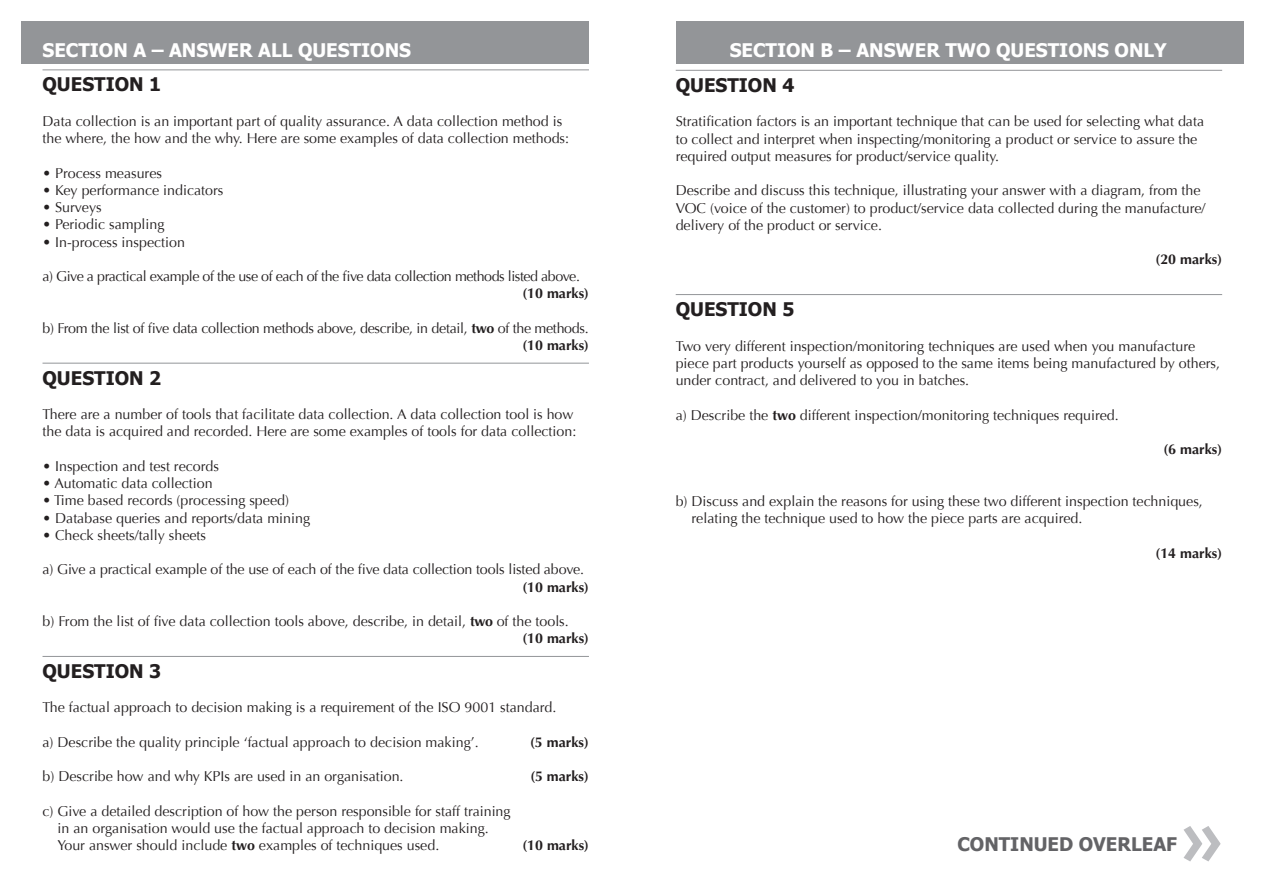
<style>
.page{position:relative;width:1263px;height:893px;background:#fff}
.page>*{position:absolute;margin:0;border:0;box-sizing:border-box;transform-origin:0 0}
.t1{font:700 18.75px "Tahoma";color:#fff}
.t2{font:700 18.75px "Tahoma";color:#231f20}
.t3{font:700 18.75px "Tahoma";color:#636366}
.t4{font:14.25px/17.2px "Optima";color:#231f20}
.t5{font:700 14.25px "Optima";color:#231f20}
.t6{font:14.25px "Optima";letter-spacing:-.02em;color:#231f20}
.t7{font:14.25px "Optima";letter-spacing:-.03em;color:#231f20}
.s1{font-weight:700}
</style>
<div class="page">
<div style="left:21px;top:21px;width:568px;height:43px;background:#939598"></div>
<div style="left:676px;top:21px;width:567px;height:43px;background:#939598"></div>
<hr style="left:43px;top:70px;width:546px;height:1px;background:#939598">
<hr style="left:43px;top:363px;width:546px;height:1px;background:#939598">
<hr style="left:43px;top:656px;width:546px;height:1px;background:#939598">
<hr style="left:676px;top:70px;width:546px;height:1px;background:#939598">
<hr style="left:676px;top:294px;width:546px;height:1px;background:#939598">
<svg style="left:1183px;top:826px;width:37px;height:35px"></svg>
<p class="t1" style="left:43px;top:37px;width:370px">SECTION A – ANSWER ALL QUESTIONS</p>
<p class="t2" style="left:43px;top:71px;width:120px">QUESTION 1</p>
<p class="t4" style="left:43px;top:113px;width:528px">Data collection is an important part of quality assurance. A data collection method is the where, the how and the why. Here are some examples of data collection methods:</p>
<p class="t4" style="left:43px;top:164px;width:121px">• Process measures</p>
<p class="t4" style="left:43px;top:182px;width:182px">• Key performance indicators</p>
<p class="t4" style="left:43px;top:199px;width:61px">• Surveys</p>
<p class="t4" style="left:43px;top:216px;width:124px">• Periodic sampling</p>
<p class="t4" style="left:43px;top:233px;width:144px">• In-process inspection</p>
<p class="t7" style="left:43px;top:268px;width:539px">a) Give a practical example of the use of each of the five data collection methods listed above.</p>
<p class="t5" style="left:522px;top:285px;width:68px">(10 marks)</p>
<p class="t6" style="left:43px;top:320px;width:548px">b) From the list of five data collection methods above, describe, in detail, <span class="s1">two</span> of the methods.</p>
<p class="t5" style="left:522px;top:337px;width:68px">(10 marks)</p>
<p class="t2" style="left:43px;top:365px;width:120px">QUESTION 2</p>
<p class="t4" style="left:43px;top:406px;width:535px">There are a number of tools that facilitate data collection. A data collection tool is how the data is acquired and recorded. Here are some examples of tools for data collection:</p>
<p class="t4" style="left:43px;top:458px;width:178px">• Inspection and test records</p>
<p class="t4" style="left:43px;top:475px;width:172px">• Automatic data collection</p>
<p class="t4" style="left:43px;top:492px;width:248px">• Time based records (processing speed)</p>
<p class="t4" style="left:43px;top:509px;width:269px">• Database queries and reports/data mining</p>
<p class="t4" style="left:43px;top:527px;width:165px">• Check sheets/tally sheets</p>
<p class="t4" style="left:43px;top:561px;width:543px">a) Give a practical example of the use of each of the five data collection tools listed above.</p>
<p class="t5" style="left:522px;top:578px;width:68px">(10 marks)</p>
<p class="t4" style="left:43px;top:613px;width:528px">b) From the list of five data collection tools above, describe, in detail, <span class="s1">two</span> of the tools.</p>
<p class="t5" style="left:522px;top:630px;width:68px">(10 marks)</p>
<p class="t2" style="left:43px;top:658px;width:120px">QUESTION 3</p>
<p class="t4" style="left:43px;top:699px;width:515px">The factual approach to decision making is a requirement of the ISO 9001 standard.</p>
<p class="t4" style="left:43px;top:734px;width:438px">a) Describe the quality principle ‘factual approach to decision making’.</p>
<p class="t5" style="left:530px;top:734px;width:60px">(5 marks)</p>
<p class="t4" style="left:43px;top:768px;width:362px">b) Describe how and why KPIs are used in an organisation.</p>
<p class="t5" style="left:530px;top:768px;width:60px">(5 marks)</p>
<p class="t4" style="left:58px;top:803px;width:455px;text-indent:-15px">c) Give a detailed description of how the person responsible for staff training in an organisation would use the factual approach to decision making.<br>Your answer should include <span class="s1">two</span> examples of techniques used.</p>
<p class="t5" style="left:522px;top:837px;width:68px">(10 marks)</p>
<p class="t1" style="left:730px;top:37px;width:439px">SECTION B – ANSWER TWO QUESTIONS ONLY</p>
<p class="t2" style="left:676px;top:72px;width:120px">QUESTION 4</p>
<p class="t4" style="left:676px;top:113px;width:530px">Stratification factors is an important technique that can be used for selecting what data to collect and interpret when inspecting/monitoring a product or service to assure the required output measures for product/service quality.</p>
<p class="t4" style="left:676px;top:182px;width:531px">Describe and discuss this technique, illustrating your answer with a diagram, from the<br>VOC (voice of the customer) to product/service data collected during the manufacture/ delivery of the product or service.</p>
<p class="t5" style="left:1156px;top:251px;width:68px">(20 marks)</p>
<p class="t2" style="left:676px;top:296px;width:120px">QUESTION 5</p>
<p class="t4" style="left:676px;top:337px;width:546px">Two very different inspection/monitoring techniques are used when you manufacture piece part products yourself as opposed to the same items being manufactured by others, under contract, and delivered to you in batches.</p>
<p class="t4" style="left:676px;top:406px;width:445px">a) Describe the <span class="s1">two</span> different inspection/monitoring techniques required.</p>
<p class="t5" style="left:1163px;top:441px;width:60px">(6 marks)</p>
<p class="t4" style="left:691px;top:493px;width:513px;text-indent:-16px">b) Discuss and explain the reasons for using these two different inspection techniques, relating the technique used to how the piece parts are acquired.</p>
<p class="t5" style="left:1156px;top:544px;width:68px">(14 marks)</p>
<p class="t3" style="left:957px;top:831px;width:221px">CONTINUED OVERLEAF</p>
</div>
